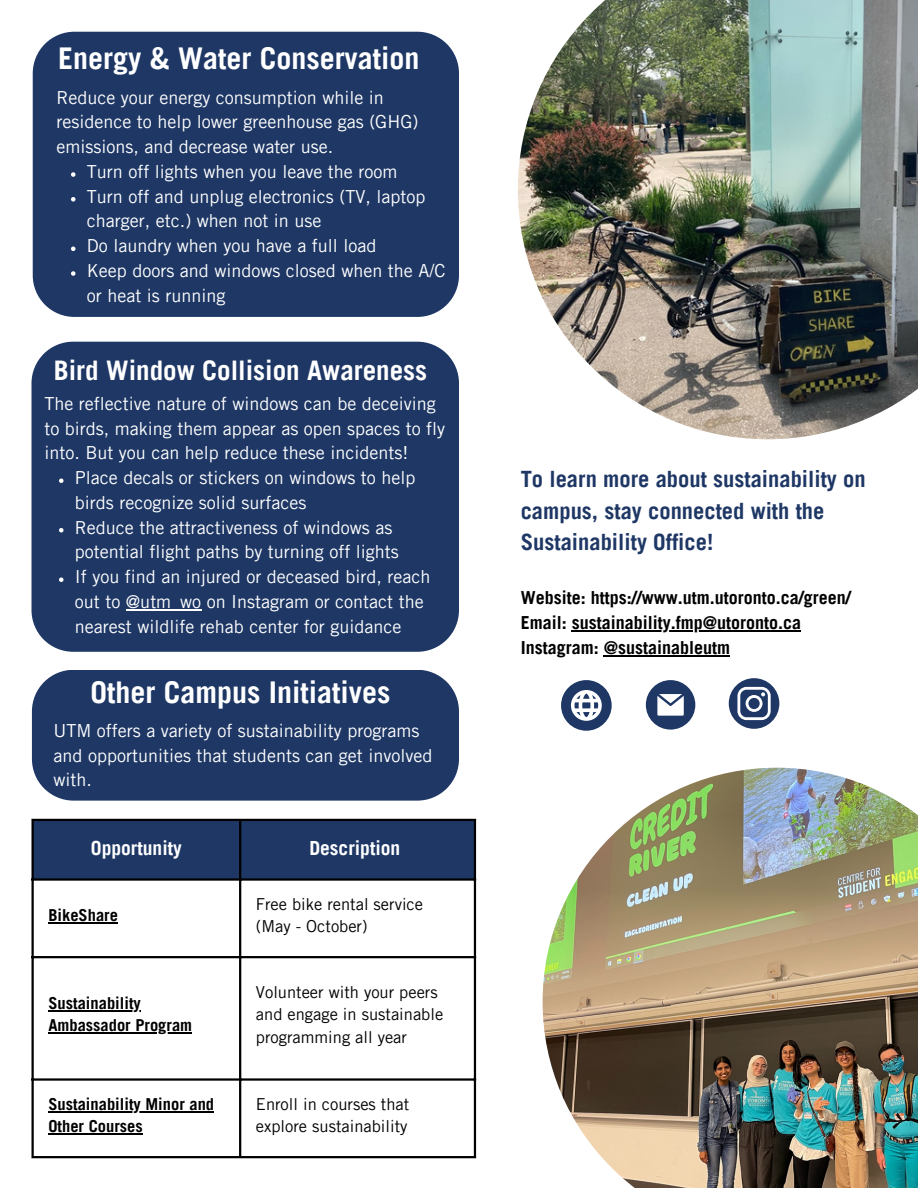
<style>
.page{position:relative;width:918px;height:1188px;background:#fff}
.page>*{position:absolute;margin:0;border:0;box-sizing:border-box;transform-origin:0 0}
.t1{font:700 30px "Trade Gothic LT Pro";color:#fff}
.t2{font:700 27px "Trade Gothic LT Pro";color:#fff}
.t3{font:700 22.5px/31.5px "Trade Gothic LT Pro";color:#1e3765}
.t4{font:700 19.5px "Trade Gothic LT Pro";color:#fff}
.t5{font:18px/24.8px "Trade Gothic LT Pro";color:#fff}
.t6{font:700 18px "Trade Gothic LT Pro";color:#000}
.t7{font:16.5px/22.5px "Trade Gothic LT Pro";color:#000}
.t8{font:700 16.5px/22.5px "Trade Gothic LT Pro";color:#000}
</style>
<div class="page">
<svg style="left:561px;top:680px;width:51px;height:51px"></svg>
<svg style="left:646px;top:680px;width:49px;height:50px"></svg>
<div style="left:32px;top:670px;width:427px;height:131px;background:#1e3765"></div>
<div style="left:33px;top:32px;width:426px;height:285px;background:#1e3765"></div>
<img style="left:543px;top:768px;width:375px;height:420px">
<img style="left:518px;top:0;width:400px;height:439px">
<div style="left:34px;top:821px;width:440px;height:57px;background:#1e3765"></div>
<hr style="left:48px;top:922px;width:70px;height:1px;background:#000">
<hr style="left:48px;top:1010px;width:93px;height:1px;background:#000">
<hr style="left:48px;top:1033px;width:144px;height:1px;background:#000">
<hr style="left:48px;top:1111px;width:166px;height:1px;background:#000">
<hr style="left:48px;top:1134px;width:95px;height:1px;background:#000">
<hr style="left:31px;top:821px;width:3px;height:335px;background:#000">
<hr style="left:239px;top:821px;width:2px;height:335px;background:#000">
<hr style="left:474px;top:821px;width:2px;height:335px;background:#000">
<hr style="left:31px;top:819px;width:445px;height:2px;background:#000">
<hr style="left:31px;top:878px;width:445px;height:3px;background:#000">
<hr style="left:31px;top:956px;width:445px;height:2px;background:#000">
<hr style="left:31px;top:1078px;width:445px;height:3px;background:#000">
<hr style="left:31px;top:1156px;width:445px;height:2px;background:#000">
<svg style="left:729px;top:678px;width:50px;height:51px"></svg>
<div style="left:31px;top:342px;width:428px;height:310px;background:#1e3765"></div>
<hr style="left:572px;top:630px;width:229px;height:1px;background:#000">
<hr style="left:604px;top:655px;width:126px;height:1px;background:#000">
<svg style="left:71px;top:172px;width:4px;height:5px"></svg>
<svg style="left:71px;top:197px;width:4px;height:5px"></svg>
<svg style="left:71px;top:247px;width:4px;height:4px"></svg>
<svg style="left:71px;top:271px;width:4px;height:5px"></svg>
<svg style="left:59px;top:478px;width:5px;height:5px"></svg>
<svg style="left:59px;top:528px;width:5px;height:4px"></svg>
<svg style="left:59px;top:577px;width:5px;height:5px"></svg>
<hr style="left:126px;top:609px;width:75px;height:1px;background:#fff">
<p class="t1" style="left:58px;top:47px;width:363px">Energy &amp; Water Conservation</p>
<p class="t5" style="left:56px;top:87px;width:363px">Reduce your energy consumption while in residence to help lower greenhouse gas (GHG) emissions, and decrease water use.</p>
<p class="t5" style="left:87px;top:162px;width:312px">Turn off lights when you leave the room</p>
<p class="t5" style="left:87px;top:186px;width:340px">Turn off and unplug electronics (TV, laptop charger, etc.) when not in use</p>
<p class="t5" style="left:87px;top:236px;width:291px">Do laundry when you have a full load</p>
<p class="t5" style="left:87px;top:261px;width:360px">Keep doors and windows closed when the A/C or heat is running</p>
<p class="t2" style="left:54px;top:360px;width:375px">Bird Window Collision Awareness</p>
<p class="t5" style="left:44px;top:393px;width:402px">The reflective nature of windows can be deceiving to birds, making them appear as open spaces to fly into. But you can help reduce these incidents!</p>
<p class="t5" style="left:75px;top:468px;width:342px">Place decals or stickers on windows to help birds recognize solid surfaces</p>
<p class="t5" style="left:75px;top:517px;width:325px">Reduce the attractiveness of windows as potential flight paths by turning off lights</p>
<p class="t5" style="left:75px;top:567px;width:357px">If you find an injured or deceased bird, reach out to @utm_wo on Instagram or contact the nearest wildlife rehab center for guidance</p>
<p class="t1" style="left:91px;top:681px;width:301px">Other Campus Initiatives</p>
<p class="t5" style="left:54px;top:721px;width:380px">UTM offers a variety of sustainability programs and opportunities that students can get involved with.</p>
<p class="t4" style="left:91px;top:841px;width:92px">Opportunity</p>
<p class="t4" style="left:309px;top:841px;width:92px">Description</p>
<p class="t8" style="left:48px;top:906px;width:71px">BikeShare</p>
<p class="t7" style="left:256px;top:895px;width:169px">Free bike rental service (May - October)</p>
<p class="t8" style="left:48px;top:994px;width:145px">Sustainability<br>Ambassador Program</p>
<p class="t7" style="left:256px;top:983px;width:189px">Volunteer with your peers and engage in sustainable programming all year</p>
<p class="t8" style="left:48px;top:1095px;width:167px">Sustainability Minor and<br>Other Courses</p>
<p class="t7" style="left:256px;top:1095px;width:155px">Enroll in courses that explore sustainability</p>
<p class="t3" style="left:521px;top:467px;width:347px">To learn more about sustainability on campus, stay connected with the<br>Sustainability Office!</p>
<p class="t6" style="left:521px;top:591px;width:332px">Website: https://www.utm.utoronto.ca/green/</p>
<p class="t6" style="left:521px;top:616px;width:282px">Email: sustainability.fmp@utoronto.ca</p>
<p class="t6" style="left:521px;top:641px;width:211px">Instagram: @sustainableutm</p>
</div>
